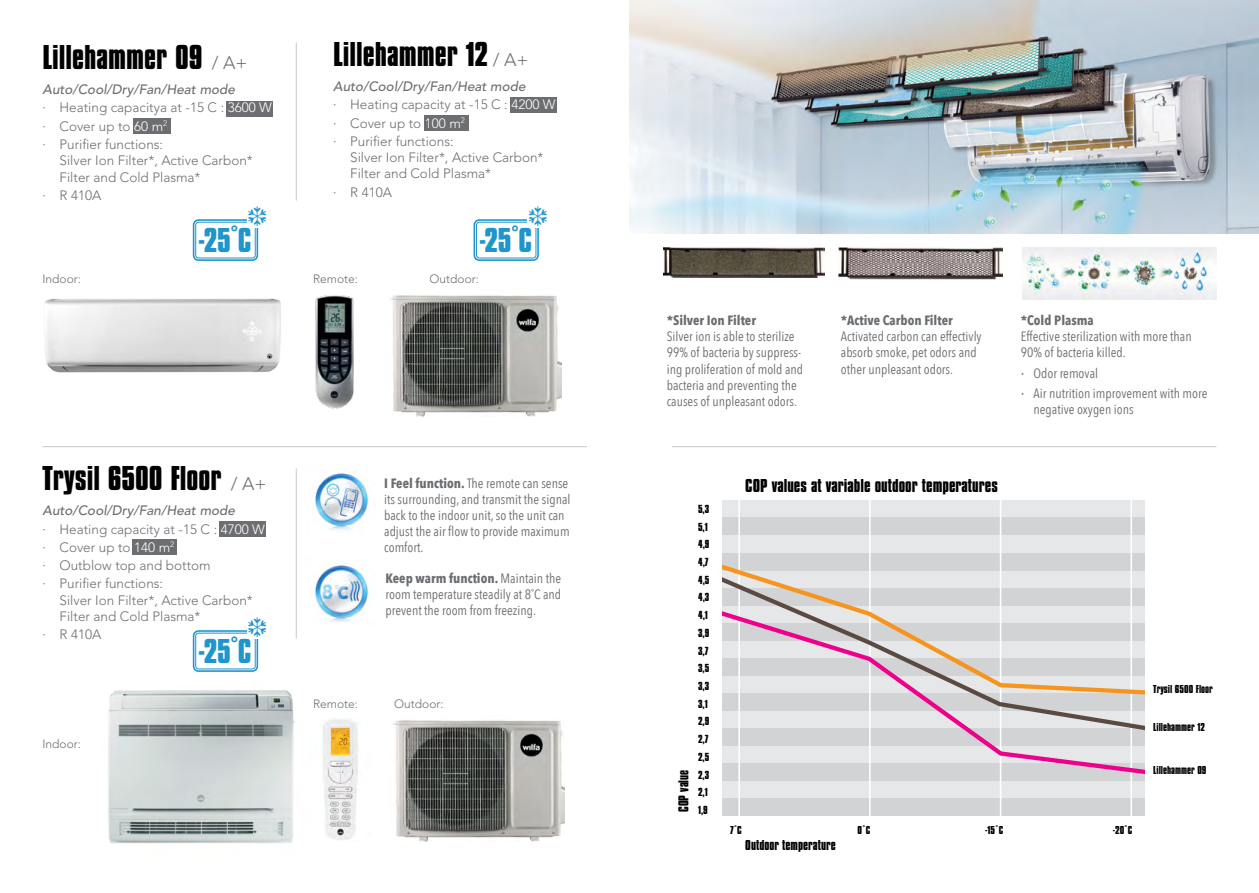
<style>
.page{position:relative;width:1259px;height:893px;background:#fff}
.page>*{position:absolute;margin:0;border:0;box-sizing:border-box;transform-origin:0 0}
.t1{font:700 36px "Compacta Std";color:#000}
.t2{font:700 36px "Compacta Std";color:#1e95cb}
.t3{font:700 19.5px "Compacta Std";color:#000}
.t4{font:700 15px "Compacta Std";color:#000}
.t5{font:13.5px/16.2px "Avenir Next Condensed";color:#6b6e71}
.t6{font:300 13.5px/18.3px "Avenir LT Std";color:#6b6e71}
.t7{font:700 13.5px "Avenir Next Condensed";color:#6b6e71}
.t8{font:700 12.15px/17.7px "Compacta Std";color:#000}
.t9{font:700 12px "Compacta Std";color:#000}
.t10{font:300 12px "Avenir LT Std";color:#6b6e71}
.s1{font-family:"Avenir LT Std";font-weight:300;font-size:18px;color:#6b6e71}
.s2{font-weight:500;font-style:italic}
.s3{font-family:"Avenir LT Pro"}
.s4{color:#fff}
.s5{font-family:"Avenir LT Pro";color:#6d6e71}
.s6{color:#6d6e71}
.s7{font-weight:700}
.s8{font-family:"Avenir LT Std";font-weight:500}
</style>
<div class="page">
<div style="left:219px;top:522px;width:47px;height:15px;background:#6d6e71"></div>
<div style="left:133px;top:539px;width:44px;height:15px;background:#6d6e71"></div>
<div style="left:226px;top:101px;width:47px;height:15px;background:#6d6e71"></div>
<div style="left:133px;top:118px;width:38px;height:16px;background:#6d6e71"></div>
<div style="left:510px;top:97px;width:47px;height:15px;background:#6d6e71"></div>
<div style="left:424px;top:115px;width:44px;height:16px;background:#6d6e71"></div>
<img style="left:44px;top:298px;width:237px;height:75px">
<svg style="left:267px;top:353px;width:6px;height:6px"></svg>
<img style="left:315px;top:295px;width:39px;height:114px">
<img style="left:390px;top:295px;width:171px;height:122px">
<div style="left:193px;top:219px;width:65px;height:42px;border:2px solid #1e95cb;border-radius:5px"></div>
<div style="left:195px;top:222px;width:60px;height:36px;border:1px solid #1e95cb;border-radius:3px"></div>
<div style="left:247px;top:209px;width:21px;height:19px;background:#fff"></div>
<div style="left:473px;top:219px;width:66px;height:42px;border:2px solid #1e95cb;border-radius:5px"></div>
<div style="left:476px;top:222px;width:60px;height:36px;border:1px solid #1e95cb;border-radius:3px"></div>
<div style="left:527px;top:209px;width:22px;height:19px;background:#fff"></div>
<div style="left:721px;top:798px;width:429px;height:18px;background:#d1d3d4"></div>
<div style="left:721px;top:780px;width:429px;height:18px;background:#e6e7e8"></div>
<div style="left:721px;top:763px;width:429px;height:17px;background:#d1d3d4"></div>
<div style="left:721px;top:553px;width:429px;height:17px;background:#d1d3d4"></div>
<div style="left:721px;top:535px;width:429px;height:18px;background:#e6e7e8"></div>
<div style="left:721px;top:500px;width:429px;height:18px;background:#e6e7e8"></div>
<div style="left:721px;top:518px;width:429px;height:17px;background:#d1d3d4"></div>
<hr style="left:738px;top:491px;width:2px;height:325px;background:#fff">
<hr style="left:869px;top:491px;width:1px;height:325px;background:#fff">
<hr style="left:999px;top:491px;width:2px;height:325px;background:#fff">
<hr style="left:1130px;top:491px;width:2px;height:325px;background:#fff">
<svg style="left:722px;top:560px;width:423px;height:12px"></svg>
<svg style="left:722px;top:733px;width:423px;height:44px"></svg>
<svg style="left:722px;top:572px;width:423px;height:161px;background:#dad4d5"></svg>
<div style="left:712px;top:484px;width:10px;height:351px;background:#fff"></div>
<div style="left:1145px;top:491px;width:16px;height:365px;background:#fff"></div>
<hr style="left:672px;top:446px;width:544px;height:1px;background:#c9cacc">
<hr style="left:43px;top:446px;width:544px;height:1px;background:#c9cacc">
<hr style="left:296px;top:468px;width:1px;height:171px;background:#c9cacc">
<hr style="left:296px;top:43px;width:1px;height:158px;background:#c9cacc">
<img style="left:315px;top:473px;width:54px;height:58px">
<img style="left:307px;top:565px;width:62px;height:57px">
<img style="left:108px;top:690px;width:187px;height:154px">
<img style="left:322px;top:719px;width:37px;height:121px">
<img style="left:393px;top:720px;width:171px;height:122px">
<div style="left:193px;top:630px;width:65px;height:42px;border:2px solid #1e95cb;border-radius:5px"></div>
<div style="left:195px;top:633px;width:60px;height:36px;border:1px solid #1e95cb;border-radius:3px"></div>
<div style="left:247px;top:620px;width:21px;height:19px;background:#fff"></div>
<img style="left:629px;top:0;width:630px;height:234px">
<img style="left:663px;top:247px;width:162px;height:31px">
<img style="left:839px;top:247px;width:163px;height:33px">
<img style="left:1022px;top:247px;width:194px;height:52px">
<h1 class="t1" style="left:43px;top:38px;width:206px">Lillehammer 09 <span class="s1">/ A+</span></h1>
<p class="t6" style="left:43px;top:80px;width:231px"><span class="s2">Auto/Cool/Dry/Fan/Heat mode<br></span><span class="s3">·</span> Heating capacitya at -15 C : <span class="s4">3600 W </span><span class="s3">·</span> Cover up to <span class="s4">60 m</span><sup>2<br></sup><span class="s3">·</span> Purifier functions:</p>
<p class="t6" style="left:60px;top:153px;width:195px;line-height:16.2px">Silver Ion Filter*, Active Carbon*<br>Filter and Cold Plasma*</p>
<p class="t6" style="left:43px;top:186px;width:60px"><span class="s3">·</span> R 410A</p>
<h1 class="t1" style="left:333px;top:35px;width:197px">Lillehammer 12 <span class="s1">/ A+</span></h1>
<p class="t6" style="left:333px;top:77px;width:224px"><span class="s2">Auto/Cool/Dry/Fan/Heat mode<br></span><span class="s3">·</span> Heating capacity at -15 C : <span class="s4">4200 W </span><span class="s3">·</span> Cover up to <span class="s4">100 m</span><sup>2<br></sup><span class="s3">·</span> Purifier functions:</p>
<p class="t6" style="left:350px;top:149px;width:195px;line-height:16.2px">Silver Ion Filter*, Active Carbon*<br>Filter and Cold Plasma*</p>
<p class="t6" style="left:333px;top:183px;width:60px"><span class="s3">·</span> R 410A</p>
<h1 class="t2" style="left:198px;top:221px;width:55px">-25˚C</h1>
<h1 class="t2" style="left:479px;top:221px;width:55px">-25˚C</h1>
<p class="t10" style="left:43px;top:272px;width:40px">Indoor:</p>
<p class="t10" style="left:313px;top:272px;width:46px">Remote:</p>
<p class="t10" style="left:429px;top:272px;width:51px">Outdoor:</p>
<h1 class="t1" style="left:43px;top:459px;width:226px">Trysil 6500 Floor <span class="s1">/ A+</span></h1>
<p class="t6" style="left:43px;top:501px;width:224px"><span class="s2">Auto/Cool/Dry/Fan/Heat mode<br></span><span class="s5">·</span> <span class="s6">Heating capacity at -15 C :</span> <span class="s4">4700 W </span><span class="s3">·</span> Cover up to <span class="s4">140 m</span><sup>2<br></sup><span class="s3">·</span> Outblow top and bottom<br><span class="s3">·</span> Purifier functions:</p>
<p class="t6" style="left:60px;top:592px;width:195px;line-height:16.2px">Silver Ion Filter*, Active Carbon*<br>Filter and Cold Plasma*</p>
<p class="t6" style="left:43px;top:625px;width:60px"><span class="s3">·</span> R 410A</p>
<h1 class="t2" style="left:198px;top:632px;width:55px">-25˚C</h1>
<p class="t10" style="left:43px;top:737px;width:40px">Indoor:</p>
<p class="t5" style="left:384px;top:474px;width:188px"><span class="s7">I Feel function.</span> The remote can sense its surrounding, and transmit the signal back to the indoor unit, so the unit can adjust the air flow to provide maximum comfort.</p>
<p class="t5" style="left:386px;top:569px;width:177px;text-align:justify"><span class="s7">Keep warm function.</span> Maintain the room temperature steadily at 8˚C and prevent the room from freezing.</p>
<p class="t10" style="left:313px;top:697px;width:46px">Remote:</p>
<p class="t10" style="left:394px;top:697px;width:51px">Outdoor:</p>
<p class="t7" style="left:667px;top:312px;width:91px">*Silver Ion Filter</p>
<p class="t5" style="left:667px;top:328px;width:138px">Silver ion is able to sterilize<br>99% of bacteria by suppress&shy;ing proliferation of mold and bacteria and preventing the causes of unpleasant odors.</p>
<p class="t7" style="left:841px;top:312px;width:113px">*Active Carbon Filter</p>
<p class="t5" style="left:841px;top:328px;width:142px">Activated carbon can effectivly absorb smoke, pet odors and other unpleasant odors.</p>
<p class="t7" style="left:1020px;top:312px;width:75px">*Cold Plasma</p>
<p class="t5" style="left:1020px;top:328px;width:172px">Effective sterilization with more than<br>90% of bacteria killed.</p>
<p class="t5" style="left:1020px;top:362px;width:188px;line-height:20.4px"><span class="s8">·</span> Odor removal<br><span class="s8">·</span> Air nutrition improvement with more</p>
<p class="t5" style="left:1033px;top:401px;width:102px">negative oxygen ions</p>
<p class="t4" style="left:675px;top:812px;width:44px;rotate:-90deg">COP value</p>
<p class="t8" style="left:698px;top:500px;width:13px">5,3<br>5,1<br>4,9<br>4,7<br>4,5<br>4,3<br>4,1<br>3,9<br>3,7<br>3,5<br>3,3<br>3,1<br>2,9<br>2,7<br>2,5<br>2,3<br>2,1<br>1,9</p>
<h2 class="t3" style="left:745px;top:475px;width:254px">COP values at variable outdoor temperatures</h2>
<p class="t9" style="left:1153px;top:682px;width:61px">Trysil 6500 Floor</p>
<p class="t9" style="left:1153px;top:721px;width:53px">Lillehammer 12</p>
<p class="t9" style="left:1153px;top:764px;width:55px">Lillehammer 09</p>
<p class="t9" style="left:730px;top:823px;width:13px">7˚C</p>
<p class="t9" style="left:857px;top:823px;width:14px">0˚C</p>
<p class="t9" style="left:985px;top:823px;width:20px">-15˚C</p>
<p class="t9" style="left:1112px;top:823px;width:21px">-20˚C</p>
<p class="t4" style="left:745px;top:836px;width:92px">Outdoor temperature</p>
</div>
